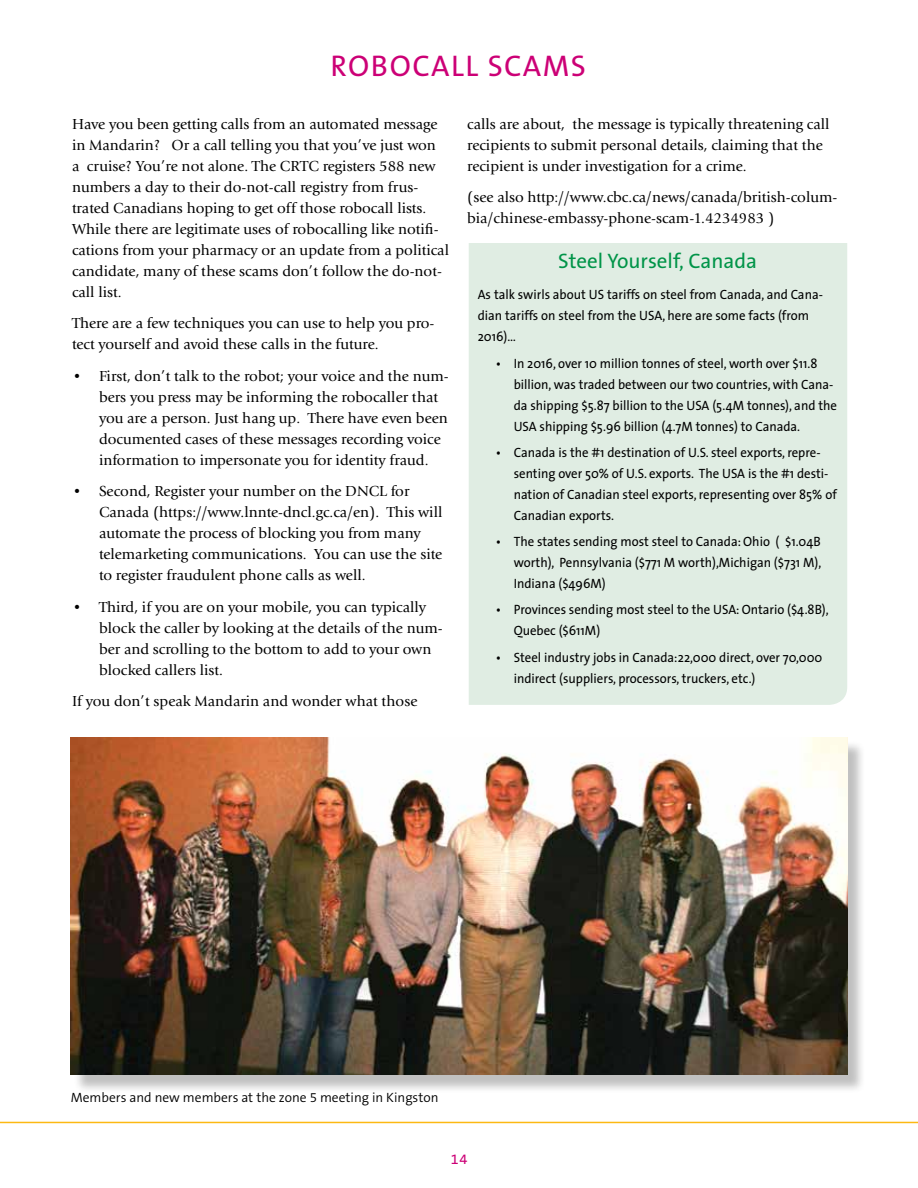
<style>
.page{position:relative;width:918px;height:1188px;background:#fff}
.page>*{position:absolute;margin:0;border:0;box-sizing:border-box;transform-origin:0 0}
.t1{font:30px "The Sans B5 Plain";letter-spacing:.05em;color:#cc0076}
.t2{font:21px "The Sans B5 Plain";color:#009448}
.t3{font:15px/21px "Giovanni EF";color:#000}
.t4{font:14.4px "The Sans B5 Plain";color:#cc0076}
.t5{font:13.5px/21px "The Sans";color:#000;scale:.95 1}
.t6{font:300 13.5px "The Sans B4";color:#000}
</style>
<div class="page">
<hr style="left:0;top:1122px;width:918px;height:1px;background:#fdb913">
<div style="left:469px;top:243px;width:378px;height:462px;background:#e0ede3"></div>
<div style="left:73px;top:740px;width:793px;height:353px;background:#000;opacity:.25"></div>
<img style="left:71px;top:738px;width:776px;height:337px">
<h1 class="t1" style="left:330px;top:50px;width:257px">ROBOCALL SCAMS</h1>
<p class="t3" style="left:72px;top:113px;width:379px">Have you been getting calls from an automated message in Mandarin? Or a call telling you that you’ve just won<br>a cruise? You’re not alone. The CRTC registers 588 new numbers a day to their do-not-call registry from frus&shy;trated Canadians hoping to get off those robocall lists.<br>While there are legitimate uses of robocalling like notifi&shy;cations from your pharmacy or an update from a political candidate, many of these scams don’t follow the do-not&shy;call list.</p>
<p class="t3" style="left:72px;top:313px;width:364px">There are a few techniques you can use to help you pro&shy;tect yourself and avoid these calls in the future.</p>
<p class="t3" style="left:99px;top:365px;width:351px;text-indent:-27px">• First, don’t talk to the robot; your voice and the num&shy;bers you press may be informing the robocaller that you are a person. Just hang up. There have even been documented cases of these messages recording voice information to impersonate you for identity fraud.</p>
<p class="t3" style="left:99px;top:481px;width:345px;text-indent:-27px">• Second, Register your number on the DNCL for Canada (https://www.lnnte-dncl.gc.ca/en). This will automate the process of blocking you from many telemarketing communications. You can use the site to register fraudulent phone calls as well.</p>
<p class="t3" style="left:99px;top:596px;width:345px;text-indent:-27px">• Third, if you are on your mobile, you can typically block the caller by looking at the details of the num&shy;ber and scrolling to the bottom to add to your own blocked callers list.</p>
<p class="t3" style="left:72px;top:691px;width:347px">If you don’t speak Mandarin and wonder what those</p>
<p class="t3" style="left:467px;top:113px;width:364px">calls are about, the message is typically threatening call recipients to submit personal details, claiming that the recipient is under investigation for a crime.</p>
<p class="t3" style="left:467px;top:187px;width:372px">(see also http://www.cbc.ca/news/canada/british-colum&shy;bia/chinese-embassy-phone-scam-1.4234983 )</p>
<h2 class="t2" style="left:558px;top:249px;width:200px">Steel Yourself, Canada</h2>
<p class="t5" style="left:478px;top:284px;width:365px">As talk swirls about US tariffs on steel from Canada, and Cana&shy;dian tariffs on steel from the USA, here are some facts (from<br>2016)…</p>
<p class="t5" style="left:514px;top:352px;width:342px;text-indent:-18px">• In 2016, over 10 million tonnes of steel, worth over $11.8 billion, was traded between our two countries, with Cana&shy;da shipping $5.87 billion to the USA (5.4M tonnes), and the USA shipping $5.96 billion (4.7M tonnes) to Canada.</p>
<p class="t5" style="left:514px;top:441px;width:342px;text-indent:-18px">• Canada is the #1 destination of U.S. steel exports, repre&shy;senting over 50% of U.S. exports. The USA is the #1 desti&shy;nation of Canadian steel exports, representing over 85% of Canadian exports.</p>
<p class="t5" style="left:514px;top:531px;width:325px;text-align:justify;text-indent:-18px">• The states sending most steel to Canada: Ohio ( $1.04B worth), Pennsylvania ($771 M worth),Michigan ($731 M), Indiana ($496M)</p>
<p class="t5" style="left:514px;top:599px;width:333px;text-indent:-18px">• Provinces sending most steel to the USA: Ontario ($4.8B),<br>Quebec ($611M)</p>
<p class="t5" style="left:514px;top:646px;width:326px;text-indent:-18px">• Steel industry jobs in Canada:22,000 direct, over 70,000 indirect (suppliers, processors, truckers, etc.)</p>
<p class="t6" style="left:71px;top:1090px;width:369px">Members and new members at the zone 5 meeting in Kingston</p>
<p class="t4" style="left:451px;top:1151px;width:18px">14</p>
</div>
